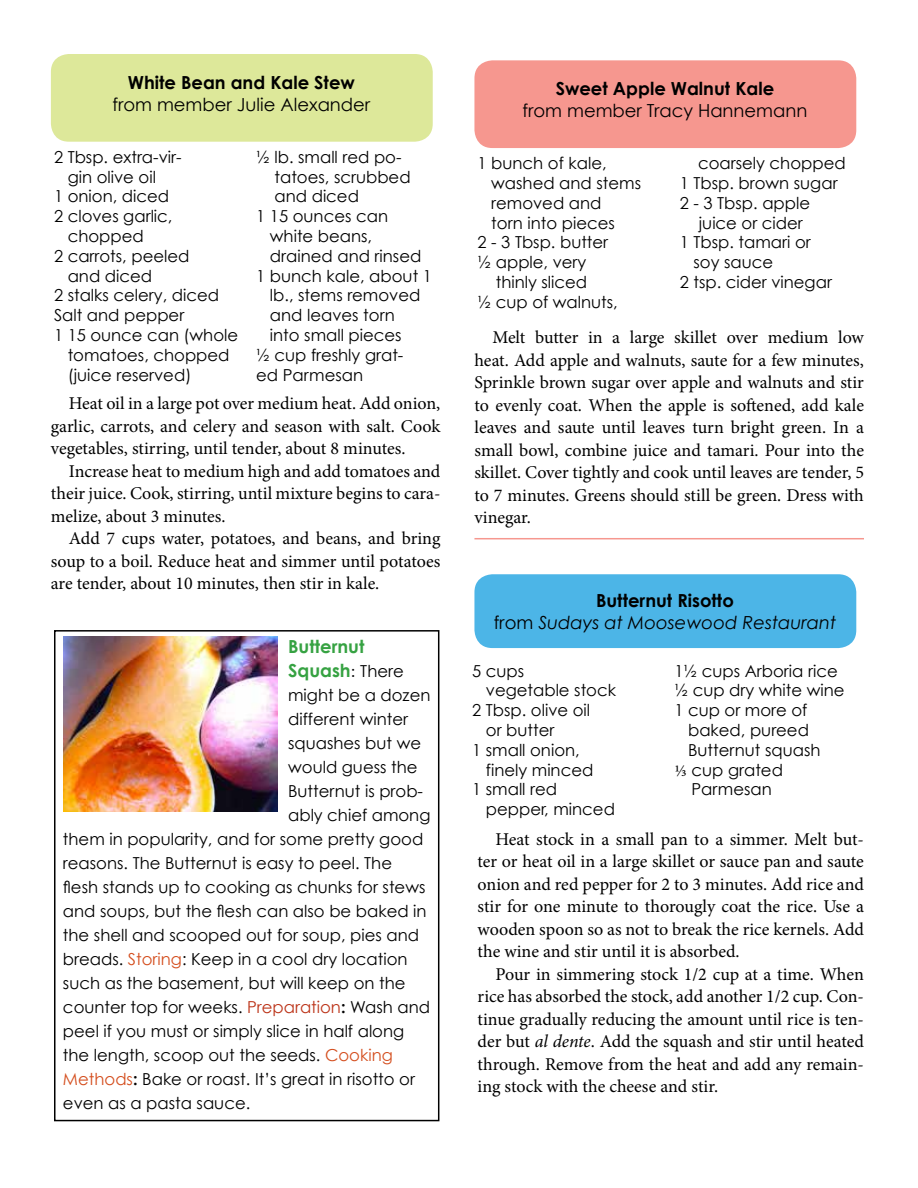
<style>
.page{position:relative;width:918px;height:1188px;background:#fff}
.page>*{position:absolute;margin:0;border:0;box-sizing:border-box;transform-origin:0 0}
.t1{font:18px/22.5px "Minion Pro";color:#000;text-align:justify}
.t2{font:18px "Century Gothic";color:#000}
.t3{font:italic 18px/21.6px "Century Gothic";color:#000;text-align:center}
.t4{font:700 18px "Century Gothic";color:#000}
.t5{font:700 18px/24px "Century Gothic";color:#36a242}
.t6{font:16.5px "Century Gothic";color:#000}
.s1{font-family:"Times";font-weight:400;color:#000}
.s2{font-weight:400;font-size:16.5px;color:#000}
.s3{color:#d44e1e}
.s4{color:#bc3419}
.s5{font-weight:700}
.s6{font-weight:700;font-style:normal}
.s7{font-style:normal}
.s8{font-family:"Minion Pro"}
.s9{font-style:italic}
</style>
<div class="page">
<div style="left:51px;top:54px;width:382px;height:88px;background:#dde89a;border-radius:18px"></div>
<img style="left:63px;top:636px;width:214px;height:176px">
<div style="left:54px;top:630px;width:385px;height:491px;border:2px solid #000"></div>
<div style="left:474px;top:574px;width:382px;height:74px;background:#4cb5e7;border-radius:18px"></div>
<div style="left:474px;top:60px;width:382px;height:88px;background:#f6978f;border-radius:18px"></div>
<hr style="left:474px;top:538px;width:390px;height:1px;background:#f6978f">
<p class="t4" style="left:128px;top:71px;width:229px">White Bean and Kale Stew</p>
<p class="t2" style="left:112px;top:93px;width:259px">from member Julie Alexander</p>
<p class="t6" style="left:54px;top:147px;width:129px">2 Tbsp. extra-vir-</p>
<p class="t6" style="left:68px;top:167px;width:90px">gin olive oil</p>
<p class="t6" style="left:54px;top:186px;width:117px">1 onion, diced</p>
<p class="t6" style="left:54px;top:206px;width:120px">2 cloves garlic,</p>
<p class="t6" style="left:68px;top:226px;width:78px">chopped</p>
<p class="t6" style="left:54px;top:246px;width:137px">2 carrots, peeled</p>
<p class="t6" style="left:68px;top:266px;width:86px">and diced</p>
<p class="t6" style="left:54px;top:285px;width:167px">2 stalks celery, diced</p>
<p class="t6" style="left:54px;top:305px;width:132px">Salt and pepper</p>
<p class="t6" style="left:54px;top:325px;width:186px">1 15 ounce can (whole</p>
<p class="t6" style="left:68px;top:345px;width:163px">tomatoes, chopped</p>
<p class="t6" style="left:68px;top:365px;width:125px">(juice reserved)</p>
<p class="t6" style="left:256px;top:147px;width:147px">½ lb. small red po-</p>
<p class="t6" style="left:275px;top:167px;width:138px">tatoes, scrubbed</p>
<p class="t6" style="left:275px;top:186px;width:86px">and diced</p>
<p class="t6" style="left:256px;top:206px;width:133px">1 15 ounces can</p>
<p class="t6" style="left:270px;top:226px;width:104px">white beans,</p>
<p class="t6" style="left:270px;top:246px;width:153px">drained and rinsed</p>
<p class="t6" style="left:256px;top:266px;width:177px">1 bunch kale, about 1</p>
<p class="t6" style="left:270px;top:285px;width:152px">lb., stems removed</p>
<p class="t6" style="left:270px;top:305px;width:127px">and leaves torn</p>
<p class="t6" style="left:270px;top:325px;width:133px">into small pieces</p>
<p class="t6" style="left:256px;top:345px;width:149px">½ cup freshly grat-</p>
<p class="t6" style="left:256px;top:365px;width:108px">ed Parmesan</p>
<p class="t1" style="left:51px;top:392px;width:391px;text-indent:18px">Heat oil in a large pot over medium heat. Add onion, garlic, carrots, and celery and season with salt. Cook vegetables, stirring, until tender, about 8 minutes.</p>
<p class="t1" style="left:51px;top:460px;width:391px;text-indent:18px">Increase heat to medium high and add tomatoes and their juice. Cook, stirring, until mixture begins to cara&shy;melize, about 3 minutes.</p>
<p class="t1" style="left:51px;top:527px;width:391px;text-indent:18px">Add 7 cups water, potatoes, and beans, and bring soup to a boil. Reduce heat and simmer until potatoes are tender, about 10 minutes, then stir in kale.</p>
<p class="t5" style="left:288px;top:634px;width:117px">Butternut<br>Squash<span class="s1">:</span> <span class="s2">There</span></p>
<p class="t6" style="left:288px;top:685px;width:144px">might be a dozen</p>
<p class="t6" style="left:288px;top:709px;width:121px">different winter</p>
<p class="t6" style="left:288px;top:733px;width:135px">squashes but we</p>
<p class="t6" style="left:288px;top:757px;width:131px">would guess the</p>
<p class="t6" style="left:288px;top:781px;width:136px">Butternut is prob-</p>
<p class="t6" style="left:288px;top:805px;width:144px">ably chief among</p>
<p class="t6" style="left:63px;top:829px;width:362px">them in popularity, and for some pretty good</p>
<p class="t6" style="left:63px;top:853px;width:331px">reasons. The Butternut is easy to peel. The</p>
<p class="t6" style="left:63px;top:877px;width:364px">flesh stands up to cooking as chunks for stews</p>
<p class="t6" style="left:63px;top:901px;width:365px">and soups, but the flesh can also be baked in</p>
<p class="t6" style="left:63px;top:925px;width:358px">the shell and scooped out for soup, pies and</p>
<p class="t6" style="left:63px;top:949px;width:346px">breads. <span class="s3">Storing</span>: Keep in a cool dry location</p>
<p class="t6" style="left:63px;top:973px;width:344px">such as the basement, but will keep on the</p>
<p class="t6" style="left:63px;top:997px;width:369px">counter top for weeks. <span class="s4">Preparation</span><span class="s5">:</span> Wash and</p>
<p class="t6" style="left:63px;top:1021px;width:343px">peel if you must or simply slice in half along</p>
<p class="t6" style="left:63px;top:1045px;width:331px">the length, scoop out the seeds. <span class="s3">Cooking</span></p>
<p class="t6" style="left:63px;top:1069px;width:354px"><span class="s3">Methods</span><span class="s5">:</span> Bake or roast. It’s great in risotto or</p>
<p class="t6" style="left:63px;top:1093px;width:189px">even as a pasta sauce.</p>
<p class="t4" style="left:556px;top:78px;width:220px">Sweet Apple Walnut Kale</p>
<p class="t2" style="left:522px;top:100px;width:286px">from member Tracy Hannemann</p>
<p class="t6" style="left:478px;top:153px;width:131px">1 bunch of kale,</p>
<p class="t6" style="left:491px;top:173px;width:151px">washed and stems</p>
<p class="t6" style="left:491px;top:193px;width:112px">removed and</p>
<p class="t6" style="left:491px;top:212px;width:125px">torn into pieces</p>
<p class="t6" style="left:478px;top:232px;width:132px">2 - 3 Tbsp. butter</p>
<p class="t6" style="left:478px;top:252px;width:110px">½ apple, very</p>
<p class="t6" style="left:496px;top:272px;width:93px">thinly sliced</p>
<p class="t6" style="left:478px;top:292px;width:142px">½ cup of walnuts,</p>
<p class="t6" style="left:698px;top:153px;width:149px">coarsely chopped</p>
<p class="t6" style="left:680px;top:173px;width:159px">1 Tbsp. brown sugar</p>
<p class="t6" style="left:680px;top:193px;width:132px">2 - 3 Tbsp. apple</p>
<p class="t6" style="left:699px;top:212px;width:105px">juice or cider</p>
<p class="t6" style="left:680px;top:232px;width:133px">1 Tbsp. tamari or</p>
<p class="t6" style="left:693px;top:252px;width:81px">soy sauce</p>
<p class="t6" style="left:680px;top:272px;width:154px">2 tsp. cider vinegar</p>
<p class="t1" style="left:474px;top:327px;width:391px;text-indent:18px">Melt butter in a large skillet over medium low heat. Add apple and walnuts, saute for a few minutes, Sprinkle brown sugar over apple and walnuts and stir to evenly coat. When the apple is softened, add kale leaves and saute until leaves turn bright green. In a small bowl, combine juice and tamari. Pour into the skillet. Cover tightly and cook until leaves are tender, 5 to 7 minutes. Greens should still be green. Dress with vinegar.</p>
<p class="t3" style="left:494px;top:590px;width:344px"><span class="s6">Butternut Risotto<br></span><span class="s7">from</span> Sudays at Moosewood Restaurant</p>
<p class="t6" style="left:472px;top:661px;width:54px">5 cups</p>
<p class="t6" style="left:486px;top:680px;width:132px">vegetable stock</p>
<p class="t6" style="left:472px;top:700px;width:120px">2 Tbsp. olive oil</p>
<p class="t6" style="left:486px;top:720px;width:70px">or butter</p>
<p class="t6" style="left:472px;top:740px;width:109px">1 small onion,</p>
<p class="t6" style="left:486px;top:760px;width:109px">finely minced</p>
<p class="t6" style="left:472px;top:779px;width:86px">1 small red</p>
<p class="t6" style="left:486px;top:799px;width:131px">pepper, minced</p>
<p class="t6" style="left:674px;top:661px;width:165px">1½ cups Arboria rice</p>
<p class="t6" style="left:674px;top:680px;width:172px">½ cup dry white wine</p>
<p class="t6" style="left:674px;top:700px;width:135px">1 cup or more of</p>
<p class="t6" style="left:688px;top:720px;width:122px">baked, pureed</p>
<p class="t6" style="left:688px;top:740px;width:134px">Butternut squash</p>
<p class="t6" style="left:674px;top:760px;width:110px"><span class="s8">⅓</span> cup grated</p>
<p class="t6" style="left:692px;top:779px;width:82px">Parmesan</p>
<p class="t1" style="left:478px;top:828px;width:388px;text-indent:18px">Heat stock in a small pan to a simmer. Melt but&shy;ter or heat oil in a large skillet or sauce pan and saute onion and red pepper for 2 to 3 minutes. Add rice and stir for one minute to thorougly coat the rice. Use a wooden spoon so as not to break the rice kernels. Add the wine and stir until it is absorbed.</p>
<p class="t1" style="left:478px;top:963px;width:388px;text-indent:18px">Pour in simmering stock 1/2 cup at a time. When rice has absorbed the stock, add another 1/2 cup. Con&shy;tinue gradually reducing the amount until rice is ten&shy;der but <span class="s9">al dente</span>. Add the squash and stir until heated through. Remove from the heat and add any remain&shy;ing stock with the cheese and stir.</p>
</div>
